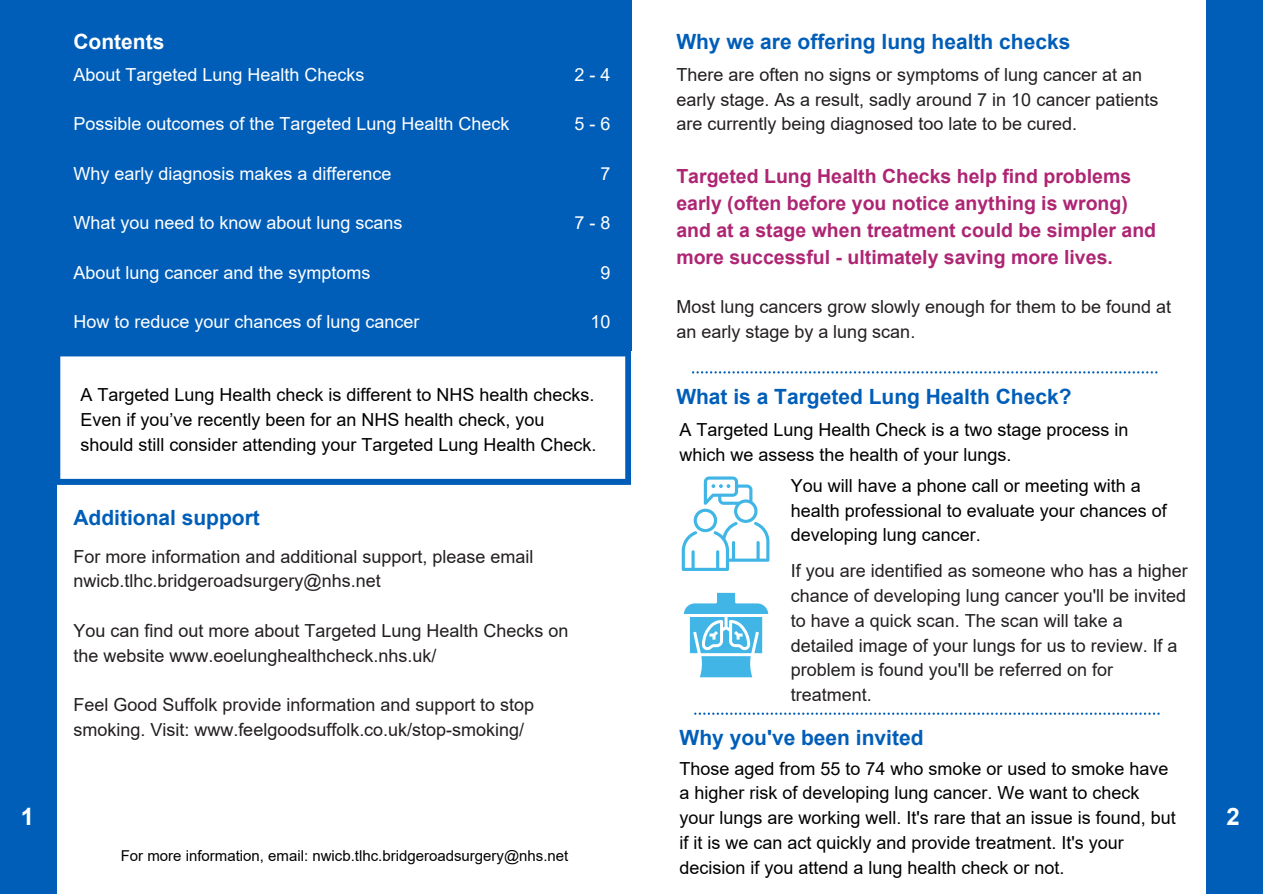
<style>
.page{position:relative;width:1263px;height:894px;background:#fff}
.page>*{position:absolute;margin:0;border:0;box-sizing:border-box;transform-origin:0 0}
.t1{font:700 24px "Arial";color:#fff}
.t2{font:700 21px "Arial";color:#005eb8}
.t3{font:700 21px "Arial";color:#fff}
.t4{font:700 19.5px/27px "Arial";color:#ae2573}
.t5{font:18px/24.8px "Arial";color:#231f20}
.t6{font:18px/24.8px "Arial";color:#000}
.t7{font:18px "Arial";color:#fff}
.t8{font:15px "Arial";color:#000}
</style>
<div class="page">
<div style="left:0;top:0;width:631px;height:350px;background:#005eb8"></div>
<div style="left:0;top:0;width:57px;height:893px;background:#005eb8"></div>
<div style="left:1206px;top:0;width:56px;height:893px;background:#005eb8"></div>
<svg style="left:692px;top:371px;width:465px;height:2px"></svg>
<svg style="left:694px;top:712px;width:466px;height:2px"></svg>
<svg style="left:57px;top:350px;width:574px;height:135px"></svg>
<svg style="left:684px;top:592px;width:84px;height:85px"></svg>
<svg style="left:682px;top:476px;width:87px;height:94px"></svg>
<p class="t3" style="left:73px;top:30px;width:92px">Contents</p>
<p class="t7" style="left:73px;top:64px;width:292px">About Targeted Lung Health Checks</p>
<p class="t7" style="left:73px;top:114px;width:437px">Possible outcomes of the Targeted Lung Health Check</p>
<p class="t7" style="left:73px;top:163px;width:319px">Why early diagnosis makes a difference</p>
<p class="t7" style="left:73px;top:213px;width:330px">What you need to know about lung scans</p>
<p class="t7" style="left:73px;top:262px;width:298px">About lung cancer and the symptoms</p>
<p class="t7" style="left:73px;top:312px;width:347px">How to reduce your chances of lung cancer</p>
<p class="t7" style="left:574px;top:64px;width:37px">2 - 4</p>
<p class="t7" style="left:574px;top:114px;width:37px">5 - 6</p>
<p class="t7" style="left:600px;top:163px;width:12px">7</p>
<p class="t7" style="left:574px;top:213px;width:37px">7 - 8</p>
<p class="t7" style="left:600px;top:262px;width:12px">9</p>
<p class="t7" style="left:590px;top:312px;width:22px">10</p>
<p class="t6" style="left:81px;top:382px;width:517px">A Targeted Lung Health check is different to NHS health checks.<br>Even if you’ve recently been for an NHS health check, you should still consider attending your Targeted Lung Health Check.</p>
<p class="t2" style="left:73px;top:505px;width:188px">Additional support</p>
<p class="t5" style="left:73px;top:544px;width:461px">For more information and additional support, please email nwicb.tlhc.bridgeroadsurgery@nhs.net</p>
<p class="t5" style="left:73px;top:618px;width:496px">You can find out more about Targeted Lung Health Checks on the website www.eoelunghealthcheck.nhs.uk/</p>
<p class="t5" style="left:73px;top:692px;width:462px">Feel Good Suffolk provide information and support to stop smoking. Visit: www.feelgoodsuffolk.co.uk/stop-smoking/</p>
<p class="t2" style="left:676px;top:30px;width:395px">Why we are offering lung health checks</p>
<p class="t5" style="left:676px;top:62px;width:484px">There are often no signs or symptoms of lung cancer at an early stage. As a result, sadly around 7 in 10 cancer patients are currently being diagnosed too late to be cured.</p>
<p class="t4" style="left:676px;top:163px;width:456px">Targeted Lung Health Checks help find problems early (often before you notice anything is wrong)</p>
<p class="t4" style="left:676px;top:217px;width:481px">and at a stage when treatment could be simpler and more successful - ultimately saving more lives.</p>
<p class="t5" style="left:676px;top:294px;width:496px">Most lung cancers grow slowly enough for them to be found at an early stage by a lung scan.</p>
<p class="t2" style="left:676px;top:385px;width:397px">What is a Targeted Lung Health Check?</p>
<p class="t6" style="left:680px;top:417px;width:450px">A Targeted Lung Health Check is a two stage process in which we assess the health of your lungs.</p>
<p class="t6" style="left:791px;top:473px;width:377px">You will have a phone call or meeting with a health professional to evaluate your chances of developing lung cancer.</p>
<p class="t5" style="left:791px;top:558px;width:398px">If you are identified as someone who has a higher chance of developing lung cancer you'll be invited to have a quick scan. The scan will take a detailed image of your lungs for us to review. If a problem is found you'll be referred on for treatment.</p>
<p class="t2" style="left:680px;top:725px;width:245px">Why you've been invited</p>
<p class="t6" style="left:680px;top:755px;width:498px">Those aged from 55 to 74 who smoke or used to smoke have a higher risk of developing lung cancer. We want to check your lungs are working well. It's rare that an issue is found, but if it is we can act quickly and provide treatment. It's your decision if you attend a lung health check or not.</p>
<p class="t1" style="left:21px;top:803px;width:15px">1</p>
<p class="t1" style="left:1226px;top:803px;width:15px">2</p>
<p class="t8" style="left:121px;top:847px;width:449px">For more information, email: nwicb.tlhc.bridgeroadsurgery@nhs.net</p>
</div>
